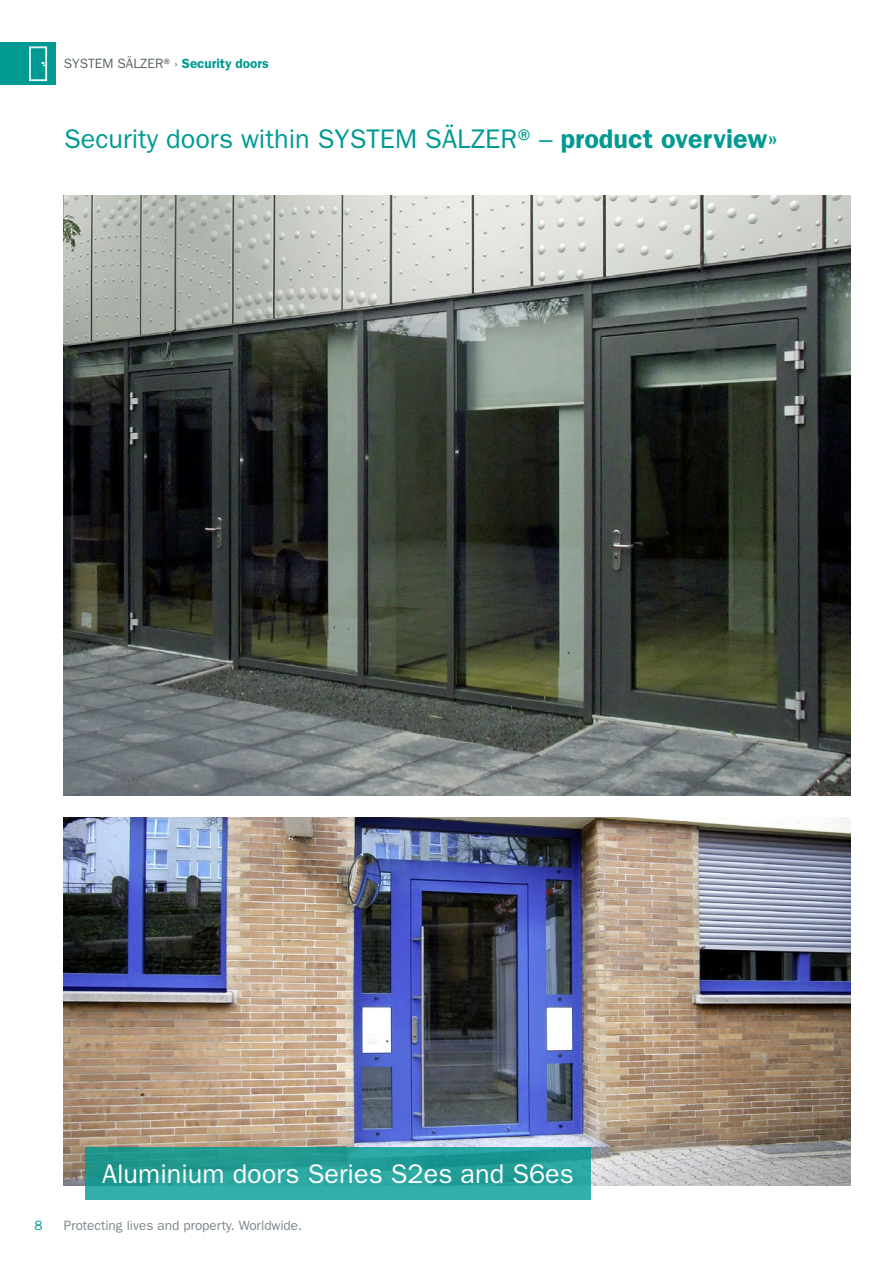
<style>
.page{position:relative;width:893px;height:1263px;background:#fff}
.page>*{position:absolute;margin:0;border:0;box-sizing:border-box;transform-origin:0 0}
.t1{font:27px "ITC Franklin Gothic Std";color:#009a93}
.t2{font:27px "ITC Franklin Gothic Std";color:#fff}
.t3{font:13.5px "ITC Franklin Gothic Std";color:#7e878c}
.t4{font:13.5px "ITC Franklin Gothic Std";color:#5b656a}
.t5{font:13.5px "ITC Franklin Gothic Std";color:#009a93}
.s1{font-weight:600;color:#009a93}
.s2{font-weight:600}
</style>
<div class="page">
<div style="left:0;top:43px;width:55px;height:42px;background:#009a93"></div>
<div style="left:29px;top:47px;width:18px;height:34px;border:1px solid #fff"></div>
<img style="left:64px;top:195px;width:786px;height:600px">
<img style="left:64px;top:818px;width:786px;height:367px">
<svg style="left:85px;top:1148px;width:506px;height:52px;background:#27a29b"></svg>
<p class="t4" style="left:64px;top:56px;width:207px">SYSTEM SÄLZER® › <span class="s1">Security doors</span></p>
<p class="t1" style="left:64px;top:123px;width:716px">Security doors within SYSTEM SÄLZER® – <span class="s2">product overview»</span></p>
<p class="t2" style="left:102px;top:1158px;width:473px">Aluminium doors Series S2es and S6es</p>
<p class="t5" style="left:34px;top:1217px;width:10px">8</p>
<p class="t3" style="left:64px;top:1217px;width:240px">Protecting lives and property. Worldwide.</p>
</div>
